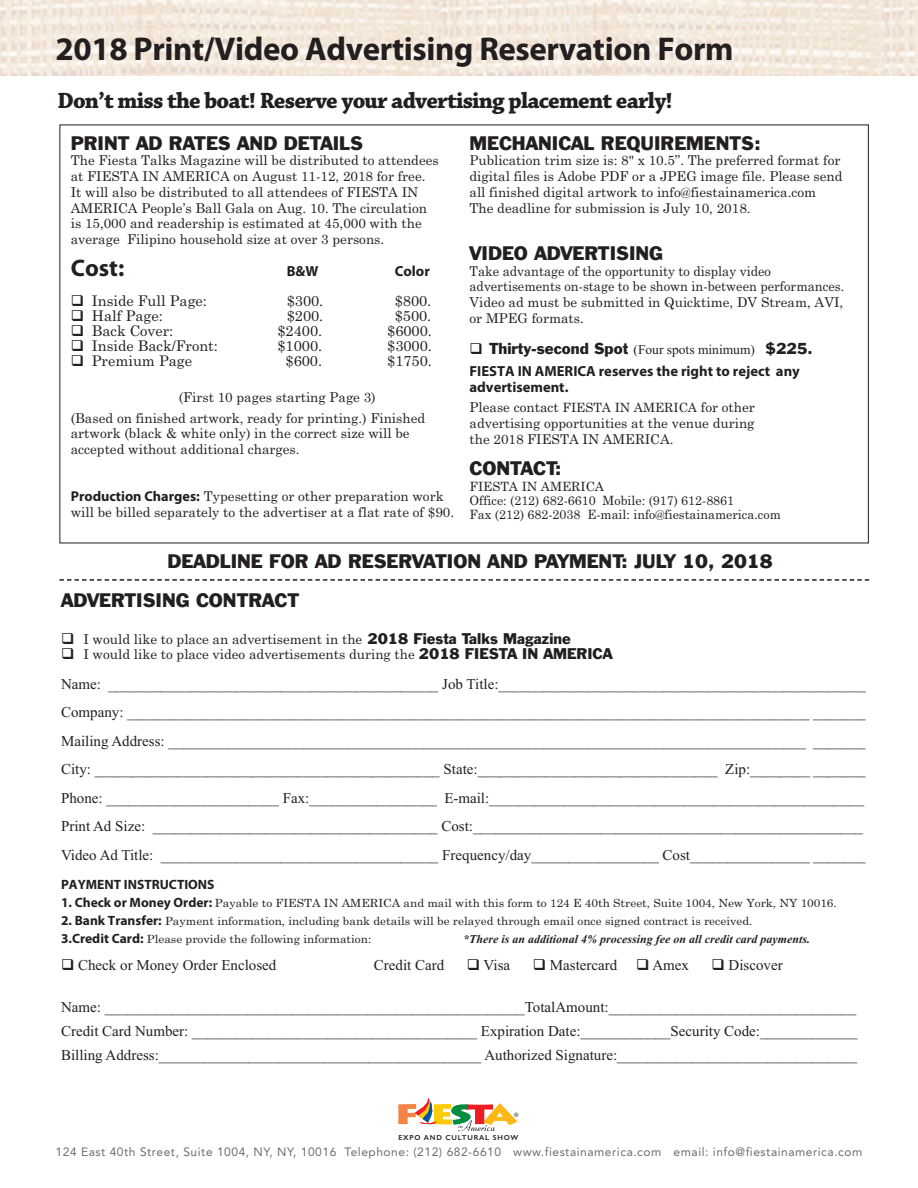
<style>
.page{position:relative;width:918px;height:1188px;background:#fff}
.page>*{position:absolute;margin:0;border:0;box-sizing:border-box;transform-origin:0 0}
.t1{font:700 33px "Myriad Pro";letter-spacing:-.01em;color:#231f20}
.t2{font:700 24px "Myriad Pro";color:#231f20}
.t3{font:700 23.25px "Chaparral Pro";letter-spacing:-.035em;color:#231f20}
.t4{font:18px "Franklin Gothic BT";color:#231f20}
.t5{font:15px/28.5px "Times New Roman";color:#231f20}
.t6{font:14.7px "Century Schoolbook";color:#231f20}
.t7{font:700 14.7px/15.8px "Myriad Pro";color:#231f20}
.t8{font:14.7px "Franklin Gothic BT";color:#231f20}
.t9{font:13.5px/15.8px "Century Schoolbook";color:#231f20}
.t10{font:13.5px/15.8px "Century Schoolbook";color:#231f20;scale:.95 1}
.t11{font:13.5px "Century";color:#231f20}
.t12{font:700 13.5px "Myriad Pro";color:#231f20}
.t13{font:12.75px/14.2px "Century Schoolbook";color:#231f20}
.t14{font:12px "Avenir";letter-spacing:.045em;color:#6c6d70}
.t15{font:italic 700 12px "Times New Roman";color:#231f20}
.t16{font:11.25px/18px "Century Schoolbook";color:#231f20;scale:1.05 1}
.t17{font:600 7.2px "Gill Sans";letter-spacing:.105em;color:#231f20}
.t18{font:6px "Helvetica";color:#231f20}
.s1{font-family:"Myriad Pro";font-weight:700;font-size:14.25px}
.s2{font-family:"Times New Roman";font-size:13.5px}
.s3{font-size:12.75px}
.s4{font-family:"Franklin Gothic BT";font-size:14.25px}
.s5{font-family:"Myriad Pro";font-weight:700;font-size:13.5px}
</style>
<div class="page">
<img style="left:0;top:0;width:918px;height:76px">
<svg style="left:60px;top:579px;width:809px;height:2px"></svg>
<svg style="left:398px;top:1098px;width:119px;height:33px"></svg>
<h1 class="t1" style="left:56px;top:36px;width:680px">2018 Print/Video Advertising Reservation Form</h1>
<h3 class="t3" style="left:57px;top:92px;width:617px">Don’t miss the boat! Reserve your advertising placement early!</h3>
<p class="t4" style="left:71px;top:136px;width:294px">PRINT AD RATES AND DETAILS</p>
<p class="t9" style="left:71px;top:153px;width:370px">The Fiesta Talks Magazine will be distributed to attendees at FIESTA IN AMERICA on August 11-12, 2018 for free.<br>It will also be distributed to all attendees of FIESTA IN AMERICA People’s Ball Gala on Aug. 10. The circulation is 15,000 and readership is estimated at 45,000 with the average Filipino household size at over 3 persons.</p>
<h2 class="t2" style="left:71px;top:258px;width:55px">Cost:</h2>
<p class="t7" style="left:287px;top:264px;width:33px">B&amp;W</p>
<p class="t7" style="left:395px;top:264px;width:37px">Color</p>
<p class="t6" style="left:71px;top:293px;width:138px">❑ Inside Full Page:</p>
<p class="t6" style="left:287px;top:293px;width:38px">$300.</p>
<p class="t6" style="left:395px;top:293px;width:38px">$800.</p>
<p class="t6" style="left:71px;top:308px;width:94px">❑ Half Page:</p>
<p class="t6" style="left:287px;top:308px;width:38px">$200.</p>
<p class="t6" style="left:395px;top:308px;width:38px">$500.</p>
<p class="t6" style="left:71px;top:323px;width:104px">❑ Back Cover:</p>
<p class="t6" style="left:277px;top:323px;width:46px">$2400.</p>
<p class="t6" style="left:387px;top:323px;width:46px">$6000.</p>
<p class="t6" style="left:71px;top:338px;width:149px">❑ Inside Back/Front:</p>
<p class="t6" style="left:277px;top:338px;width:46px">$1000.</p>
<p class="t6" style="left:387px;top:338px;width:46px">$3000.</p>
<p class="t6" style="left:71px;top:353px;width:123px">❑ Premium Page</p>
<p class="t6" style="left:286px;top:353px;width:38px">$600.</p>
<p class="t6" style="left:387px;top:353px;width:46px">$1750.</p>
<p class="t9" style="left:71px;top:387px;width:356px;line-height:20.2px;text-indent:108px">(First 10 pages starting Page 3)<br>(Based on finished artwork, ready for printing.) Finished</p>
<p class="t9" style="left:71px;top:426px;width:340px">artwork (black &amp; white only) in the correct size will be accepted without additional charges.</p>
<p class="t9" style="left:71px;top:489px;width:385px"><span class="s1">Production Charges:</span> Typesetting or other preparation work will be billed separately to the advertiser at a flat rate of $90.</p>
<p class="t4" style="left:470px;top:136px;width:293px">MECHANICAL REQUIREMENTS:</p>
<p class="t9" style="left:470px;top:153px;width:375px">Publication trim size is: 8" x 10.5”. The preferred format for digital files is Adobe PDF or a JPEG image file. Please send all finished digital artwork to info@fiestainamerica.com The deadline for submission is July 10, 2018.</p>
<p class="t4" style="left:470px;top:246px;width:195px">VIDEO ADVERTISING</p>
<p class="t10" style="left:470px;top:263px;width:396px">Take advantage of the opportunity to display video advertisements on-stage to be shown in-between performances.<br>Video ad must be submitted in Quicktime, DV Stream, AVI, or MPEG formats.</p>
<p class="t8" style="left:470px;top:343px;width:345px">❑ Thirty-second Spot <span class="s2">(Four spots minimum)</span> $225.</p>
<p class="t7" style="left:470px;top:364px;width:332px">FIESTA IN AMERICA reserves the right to reject any advertisement.</p>
<p class="t9" style="left:470px;top:399px;width:287px;text-align:justify">Please contact <span class="s3">FIESTA IN AMERICA</span> for other advertising opportunities at the venue during the 2018 FIESTA IN AMERICA.</p>
<p class="t4" style="left:470px;top:461px;width:94px">CONTACT:</p>
<p class="t13" style="left:470px;top:479px;width:313px">FIESTA IN AMERICA<br>Office: (212) 682-6610 Mobile: (917) 612-8861<br>Fax (212) 682-2038 E-mail: info@fiestainamerica.com</p>
<p class="t4" style="left:168px;top:554px;width:607px">DEADLINE FOR AD RESERVATION AND PAYMENT: JULY 10, 2018</p>
<p class="t4" style="left:61px;top:594px;width:240px">ADVERTISING CONTRACT</p>
<p class="t11" style="left:61px;top:631px;width:511px">❑ I would like to place an advertisement in the <span class="s4">2018 Fiesta Talks Magazine</span></p>
<p class="t11" style="left:61px;top:646px;width:553px">❑ I would like to place video advertisements during the <span class="s4">2018 FIESTA IN AMERICA</span></p>
<p class="t5" style="left:61px;top:669px;width:807px">Name: ____________________________________________ Job Title:_________________________________________________ Company: ___________________________________________________________________________________________ _______ Mailing Address: _____________________________________________________________________________________ _______ City: ______________________________________________ State:________________________________ Zip:________ _______ Phone: _______________________ Fax:_________________ E-mail:__________________________________________________ Print Ad Size: ______________________________________ Cost:____________________________________________________ Video Ad Title: _____________________________________ Frequency/day_________________ Cost________________ _______</p>
<p class="t12" style="left:61px;top:879px;width:155px">PAYMENT INSTRUCTIONS</p>
<p class="t16" style="left:61px;top:894px;width:740px"><span class="s5">1. Check or Money Order:</span> Payable to FIESTA IN AMERICA and mail with this form to 124 E 40th Street, Suite 1004, New York, NY 10016.</p>
<p class="t16" style="left:61px;top:912px;width:660px"><span class="s5">2. Bank Transfer:</span> Payment information, including bank details will be relayed through email once signed contract is received.<br><span class="s5">3.Credit Card:</span> Please provide the following information:</p>
<p class="t15" style="left:463px;top:932px;width:349px">*There is an additional 4% processing fee on all credit card payments.</p>
<p class="t5" style="left:61px;top:951px;width:217px">❑ Check or Money Order Enclosed</p>
<p class="t5" style="left:374px;top:951px;width:72px">Credit Card</p>
<p class="t5" style="left:467px;top:951px;width:45px">❑ Visa</p>
<p class="t5" style="left:533px;top:951px;width:86px">❑ Mastercard</p>
<p class="t5" style="left:636px;top:951px;width:54px">❑ Amex</p>
<p class="t5" style="left:712px;top:951px;width:73px">❑ Discover</p>
<p class="t5" style="left:61px;top:995px;width:798px;line-height:24px;text-align:justify">Name: ________________________________________________________TotalAmount:_________________________________ Credit Card Number: ______________________________________ Expiration Date:____________Security Code:_____________ Billing Address:___________________________________________ Authorized Signature:________________________________</p>
<p class="t18" style="left:514px;top:1112px;width:6px">®</p>
<p class="t17" style="left:398px;top:1133px;width:122px">EXPO AND CULTURAL SHOW</p>
<p class="t14" style="left:56px;top:1142px;width:808px">124 East 40th Street, Suite 1004, NY, NY, 10016 Telephone: (212) 682-6610 www.fiestainamerica.com email: info@fiestainamerica.com</p>
</div>
